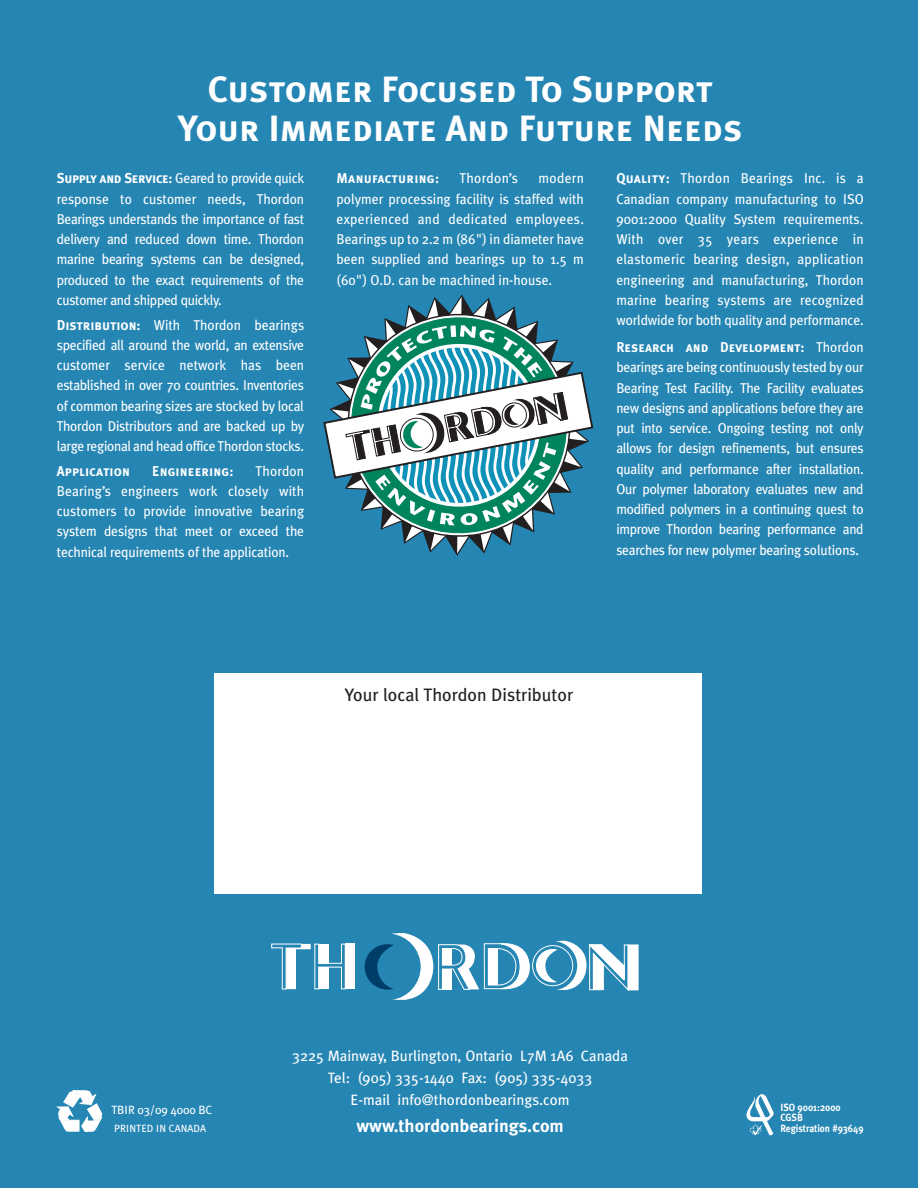
<style>
.page{position:relative;width:918px;height:1188px;background:#2585b3}
.page>*{position:absolute;margin:0;border:0;box-sizing:border-box;transform-origin:0 0}
.t1{font:36.6px/39px "Meta Plus Bold Caps";color:#fff;text-align:center}
.t2{font:18px "Meta Plus";color:#231f20}
.t3{font:700 18px "Meta Plus";color:#fff}
.t4{font:15px/21.9px "Meta Plus";color:#fff;text-align:center}
.t5{font:14.25px/20.2px "Meta Plus";letter-spacing:-.01em;color:#fff;text-align:justify;scale:.95 1}
.t6{font:14.25px "Meta Plus Bold Caps";letter-spacing:.01em;color:#fff;scale:.95 1}
.t7{font:14.25px "Meta Plus";letter-spacing:.02em;color:#fff;scale:.95 1}
.t8{font:12px "Meta Plus";letter-spacing:-.015em;color:#fff}
.t9{font:700 10.5px/10.5px "Meta Plus";color:#fff;scale:.9 1}
.t10{font:10.5px "Meta Plus";letter-spacing:.01em;color:#fff}
.s1{font-family:"Meta Plus Bold Caps"}
.s2{font-family:"Meta Plus"}
</style>
<div class="page">
<svg style="left:56px;top:1090px;width:46px;height:42px"></svg>
<div style="left:215px;top:673px;width:487px;height:220px;background:#fff"></div>
<div style="left:327px;top:294px;width:265px;height:264px;background:#2585b3"></div>
<svg style="left:323px;top:297px;width:271px;height:257px"></svg>
<svg style="left:746px;top:1094px;width:28px;height:42px"></svg>
<svg style="left:271px;top:943px;width:75px;height:47px"></svg>
<div style="left:319px;top:944px;width:10px;height:19px;background:#fff"></div>
<div style="left:319px;top:967px;width:10px;height:22px;background:#fff"></div>
<div style="left:345px;top:944px;width:10px;height:45px;background:#fff"></div>
<div style="left:628px;top:945px;width:10px;height:45px;background:#fff"></div>
<svg style="left:365px;top:933px;width:264px;height:87px"></svg>
<h1 class="t1" style="left:178px;top:69px;width:566px">Customer Focused To Support<br>Your Immediate And Future Needs</h1>
<p class="t5" style="left:57px;top:168px;width:262px"><span class="s1">Supply and Service:</span> Geared to provide quick response to customer needs, Thordon Bearings understands the importance of fast delivery and reduced down time. Thordon marine bearing systems can be designed, produced to the exact requirements of the customer and shipped quickly.</p>
<p class="t5" style="left:57px;top:314px;width:262px"><span class="s1">Distribution:</span> With Thordon bearings specified all around the world, an extensive customer service network has been established in over 70 countries. Inventories of common bearing sizes are stocked by local Thordon Distributors and are backed up by large regional and head office Thordon stocks.</p>
<p class="t6" style="left:57px;top:462px;width:79px">Application</p>
<p class="t6" style="left:152px;top:462px;width:87px">Engineering:</p>
<p class="t5" style="left:57px;top:461px;width:262px;text-indent:199px">Thordon Bearing’s engineers work closely with customers to provide innovative bearing system designs that meet or exceed the technical requirements of the application.</p>
<p class="t5" style="left:337px;top:168px;width:262px;text-indent:202px">modern polymer processing facility is staffed with experienced and dedicated employees.<br>Bearings up to 2.2 m (86") in diameter have been supplied and bearings up to 1.5 m (60") O.D. can be machined in-house.</p>
<p class="t5" style="left:616px;top:168px;width:262px"><span class="s1">Quality:</span> Thordon Bearings Inc. is a Canadian company manufacturing to ISO 9001:2000 Quality System requirements.<br>With over 35 years experience in elastomeric bearing design, application engineering and manufacturing, Thordon marine bearing systems are recognized worldwide for both quality and performance.</p>
<p class="t6" style="left:616px;top:339px;width:262px">Research and Development: <span class="s2">Thordon</span></p>
<p class="t5" style="left:616px;top:357px;width:262px">bearings are being continuously tested by our Bearing Test Facility. The Facility evaluates new designs and applications before they are put into service. Ongoing testing not only allows for design refinements, but ensures quality and performance after installation.<br>Our polymer laboratory evaluates new and modified polymers in a continuing quest to improve Thordon bearing performance and searches for new polymer bearing solutions.</p>
<p class="t6" style="left:337px;top:170px;width:109px">Manufacturing:</p>
<p class="t7" style="left:459px;top:170px;width:63px">Thordon’s</p>
<p class="t2" style="left:345px;top:684px;width:230px">Your local Thordon Distributor</p>
<p class="t8" style="left:112px;top:1103px;width:102px">TBIR 03/09 4000 BC</p>
<p class="t10" style="left:114px;top:1122px;width:93px">PRINTED IN CANADA</p>
<p class="t4" style="left:292px;top:1045px;width:337px">3225 Mainway, Burlington, Ontario L7M 1A6 Canada<br>Tel: (905) 335-1440 Fax: (905) 335-4033<br>E-mail info@thordonbearings.com</p>
<p class="t3" style="left:356px;top:1115px;width:209px">www.thordonbearings.com</p>
<p class="t9" style="left:780px;top:1102px;width:94px">ISO 9001:2000<br>CGSB<br>Registration #93649</p>
</div>
